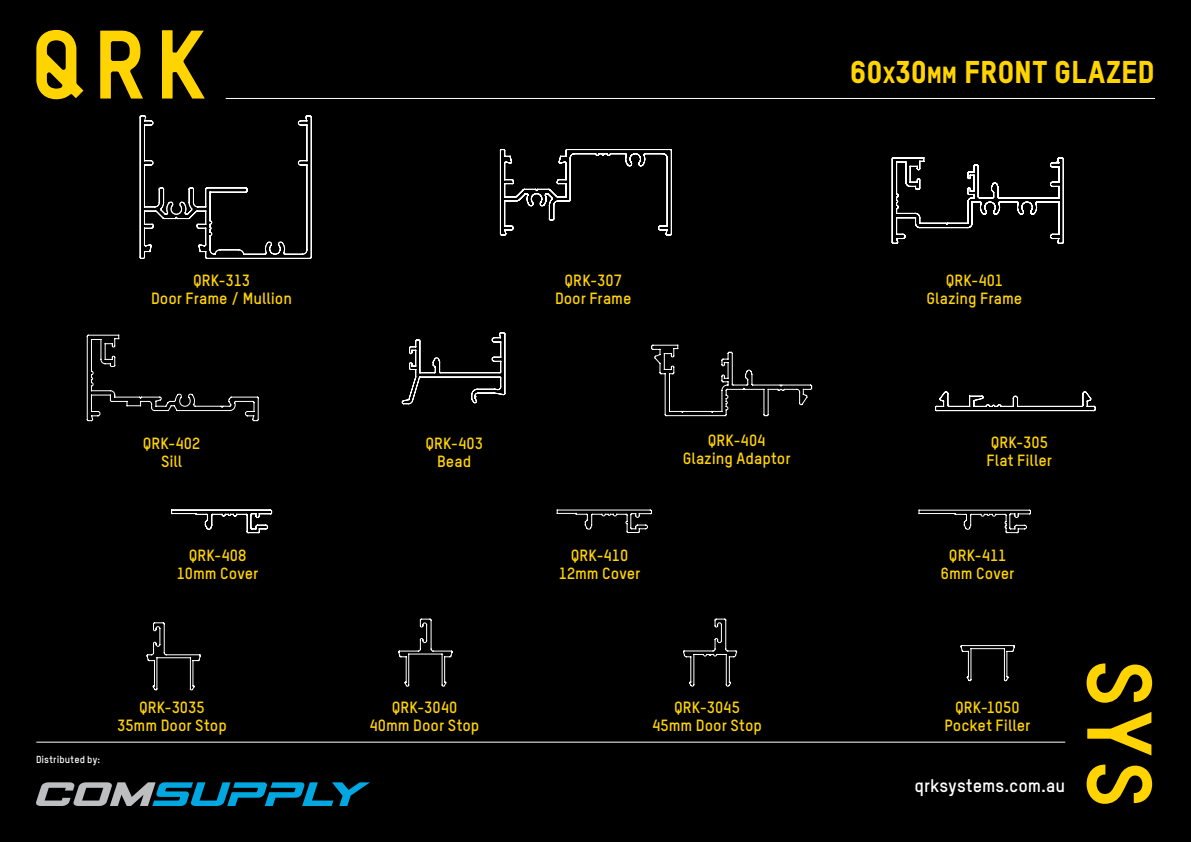
<style>
.page{position:relative;width:1191px;height:842px;background:#000}
.page>*{position:absolute;margin:0;border:0;box-sizing:border-box;transform-origin:0 0}
.t1{font:31px "TSTARPRO Headline";color:#ffd400}
.t2{font:700 18px "TSTARPRO";letter-spacing:.005em;color:#fff}
.t3{font:700 16px/18px "TSTARPRO";color:#ffd400;text-align:center}
.t4{font:700 10px "TSTARPRO";letter-spacing:.015em;color:#fff}
.s1{font-size:23px}
</style>
<div class="page">
<svg style="left:36px;top:782px;width:334px;height:24px"></svg>
<svg style="left:1086px;top:663px;width:66px;height:40px"></svg>
<svg style="left:1086px;top:765px;width:66px;height:39px"></svg>
<svg style="left:1087px;top:712px;width:64px;height:43px"></svg>
<svg style="left:100px;top:31px;width:43px;height:68px"></svg>
<svg style="left:162px;top:30px;width:43px;height:69px"></svg>
<svg style="left:36px;top:30px;width:47px;height:69px"></svg>
<hr style="left:226px;top:98px;width:929px;height:1px;background:#fff">
<hr style="left:36px;top:742px;width:1029px;height:1px;background:#fff">
<svg style="left:139px;top:115px;width:361px;height:144px"></svg>
<svg style="left:500px;top:149px;width:172px;height:87px"></svg>
<svg style="left:935px;top:391px;width:161px;height:20px"></svg>
<svg style="left:918px;top:509px;width:113px;height:24px"></svg>
<svg style="left:171px;top:509px;width:101px;height:24px"></svg>
<svg style="left:556px;top:509px;width:96px;height:24px"></svg>
<svg style="left:87px;top:332px;width:418px;height:89px"></svg>
<svg style="left:651px;top:344px;width:161px;height:72px"></svg>
<svg style="left:891px;top:157px;width:173px;height:87px"></svg>
<svg style="left:146px;top:618px;width:869px;height:73px"></svg>
<h1 class="t1" style="left:850px;top:53px;width:306px">60<span class="s1">X</span>30<span class="s1">MM</span> FRONT GLAZED</h1>
<p class="t3" style="left:151px;top:271px;width:142px">QRK-313<br>Door Frame / Mullion</p>
<p class="t3" style="left:555px;top:271px;width:78px">QRK-307<br>Door Frame</p>
<p class="t3" style="left:926px;top:271px;width:97px">QRK-401<br>Glazing Frame</p>
<p class="t3" style="left:683px;top:431px;width:109px">QRK-404<br>Glazing Adaptor</p>
<p class="t3" style="left:143px;top:434px;width:59px">QRK-402<br>Sill</p>
<p class="t3" style="left:425px;top:434px;width:59px">QRK-403<br>Bead</p>
<p class="t3" style="left:986px;top:433px;width:67px;text-align:left">QRK-305<br>Flat Filler</p>
<p class="t3" style="left:177px;top:546px;width:83px">QRK-408<br>10mm Cover</p>
<p class="t3" style="left:558px;top:546px;width:83px">QRK-410<br>12mm Cover</p>
<p class="t3" style="left:941px;top:546px;width:75px">QRK-411<br>6mm Cover</p>
<p class="t4" style="left:36px;top:753px;width:66px">Distributed by:</p>
<p class="t3" style="left:117px;top:698px;width:111px">QRK-3035<br>35mm Door Stop</p>
<p class="t3" style="left:369px;top:698px;width:111px">QRK-3040<br>40mm Door Stop</p>
<p class="t3" style="left:652px;top:698px;width:111px">QRK-3045<br>45mm Door Stop</p>
<p class="t3" style="left:944px;top:698px;width:88px">QRK-1050<br>Pocket Filler</p>
<p class="t2" style="left:914px;top:775px;width:152px">qrksystems.com.au</p>
</div>
